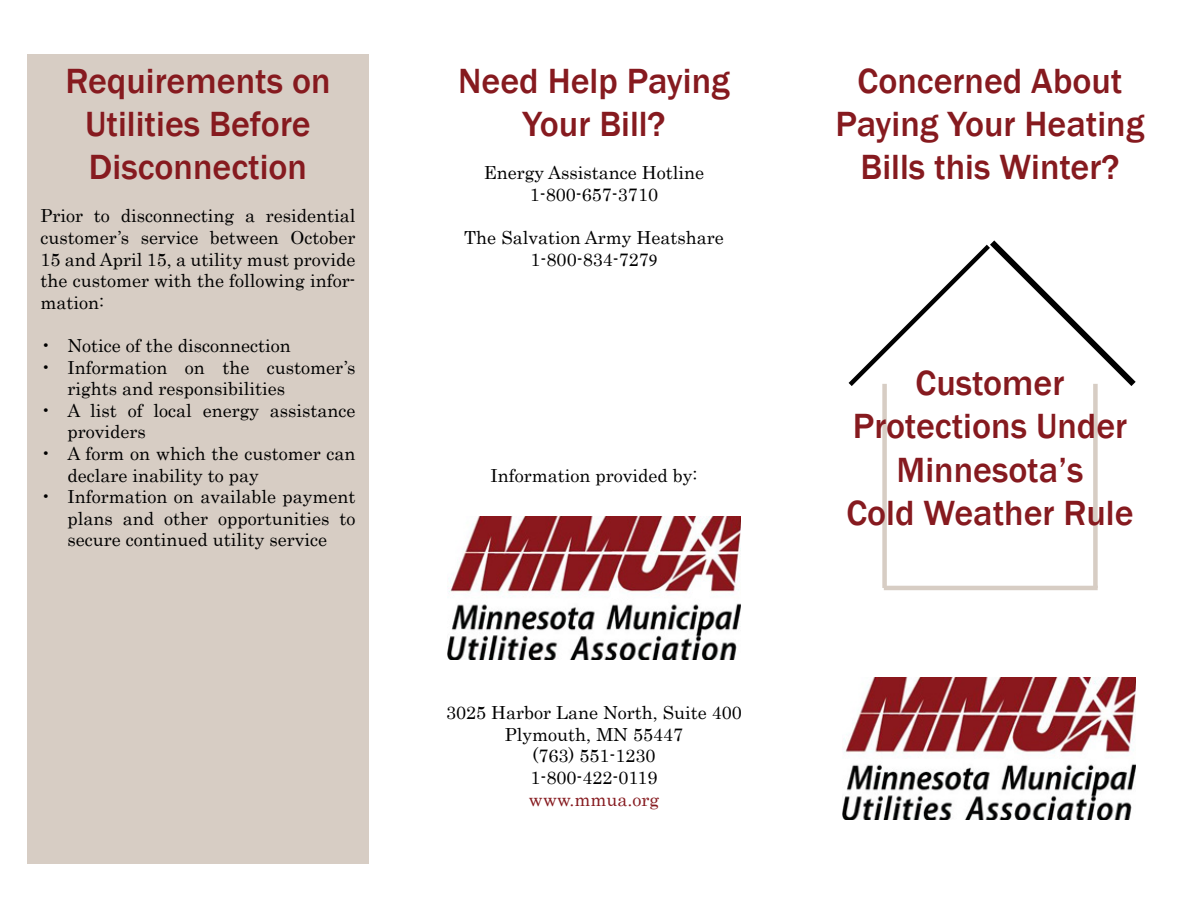
<style>
.page{position:relative;width:1188px;height:918px;background:#fff}
.page>*{position:absolute;margin:0;border:0;box-sizing:border-box;transform-origin:0 0}
.t1{font:500 36px/43.2px "Franklin Gothic";color:#861a1f;text-align:center}
.t2{font:18px/21.6px "Century";color:#000}
.t3{font:18px "Century";color:#861a1f}
.s1{font-family:"Minion Pro"}
</style>
<div class="page">
<div style="left:27px;top:54px;width:342px;height:810px;background:#d7cdc4"></div>
<div style="left:1093px;top:384px;width:5px;height:204px;background:#d7cdc4"></div>
<div style="left:882px;top:384px;width:5px;height:204px;background:#d7cdc4"></div>
<hr style="left:884px;top:586px;width:214px;height:4px;background:#d7cdc4">
<svg style="left:848px;top:240px;width:288px;height:152px"></svg>
<img style="left:842px;top:677px;width:294px;height:143px">
<img style="left:447px;top:517px;width:294px;height:142px">
<h1 class="t1" style="left:65px;top:59px;width:267px">Requirements on<br>Utilities Before<br>Disconnection</h1>
<p class="t2" style="left:40px;top:203px;width:317px;text-align:justify">Prior to disconnecting a residential customer’s service between October 15 and April 15, a utility must provide the customer with the following infor&shy;mation:</p>
<p class="t2" style="left:40px;top:333px;width:252px">• Notice of the disconnection</p>
<p class="t2" style="left:68px;top:355px;width:290px;text-indent:-27px">• Information on the customer’s rights and responsibilities</p>
<p class="t2" style="left:68px;top:398px;width:290px;text-indent:-27px">• A list of local energy assistance providers</p>
<p class="t2" style="left:68px;top:441px;width:290px;text-indent:-27px">• A form on which the customer can declare inability to pay</p>
<p class="t2" style="left:68px;top:484px;width:290px;text-align:justify;text-indent:-27px">• Information on available payment plans and other opportunities to secure continued utility service</p>
<h1 class="t1" style="left:458px;top:59px;width:273px">Need Help Paying<br>Your Bill?</h1>
<p class="t2" style="left:484px;top:160px;width:222px;text-align:center">Energy Assistance Hotline<br>1-800-657-3710</p>
<p class="t2" style="left:464px;top:225px;width:261px;text-align:center">The Salvation Army Heatshare<br>1-800-834-727<span class="s1">9</span></p>
<p class="t2" style="left:491px;top:463px;width:208px">Information provided by:</p>
<p class="t2" style="left:446px;top:700px;width:297px;text-align:center">3025 Harbor Lane North, Suite 400<br>Plymouth, MN 55447<br>(763) 551-1230<br>1-800-422-0119</p>
<p class="t3" style="left:529px;top:784px;width:132px">www.mmua.org</p>
<h1 class="t1" style="left:836px;top:59px;width:310px">Concerned About<br>Paying Your Heating<br>Bills this Winter?</h1>
<h1 class="t1" style="left:846px;top:362px;width:289px">Customer<br>Protections Under<br>Minnesota’s<br>Cold Weather Rule</h1>
</div>
